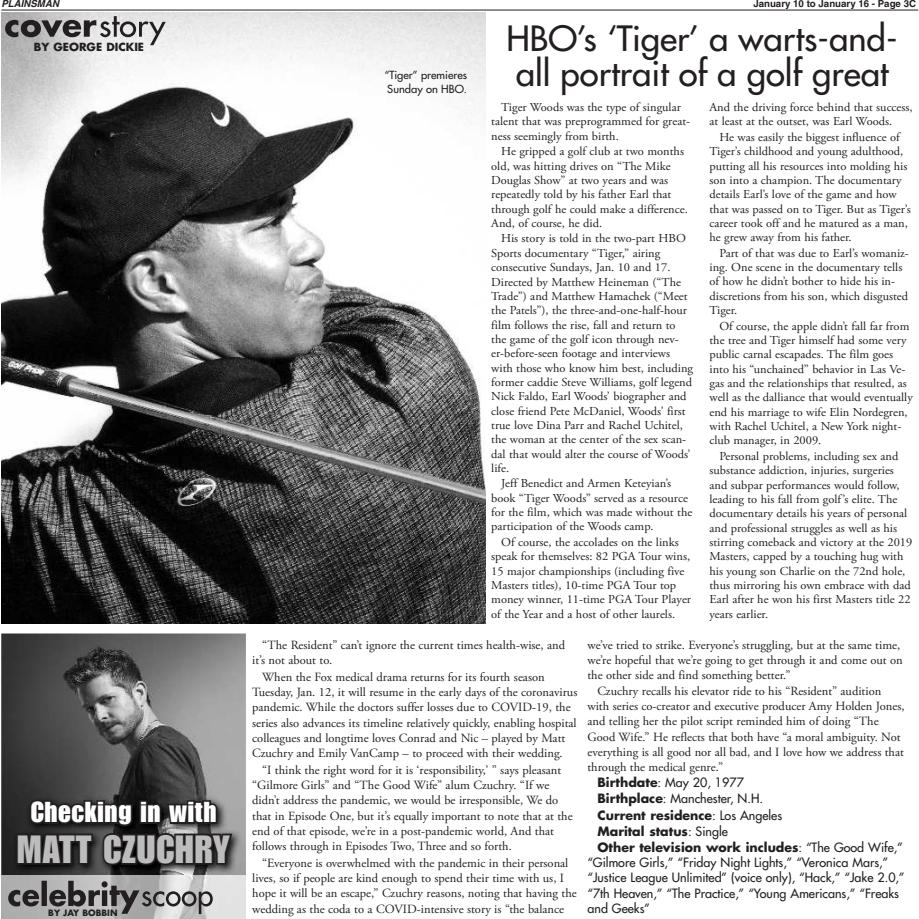
<style>
.page{position:relative;width:919px;height:919px;background:#fff}
.page>*{position:absolute;margin:0;border:0;box-sizing:border-box;transform-origin:0 0}
.t1{font:38.5px "Impact LT Std";letter-spacing:.025em;color:#bcbcbc}
.t2{font:500 33.88px/35.1px "Futura Std";color:#231f20}
.t3{font:28.25px "Impact LT Std";letter-spacing:.025em;color:#fff}
.t4{font:12.5px/15.2px "Adobe Garamond Pro";color:#231f20}
.t5{font:500 12.5px/15.1px "Futura Std";color:#231f20}
.t6{font:700 12.5px/16.2px "Futura Std";color:#231f20}
.t7{font:12.12px/14.4px "Adobe Garamond Pro";color:#231f20}
.t8{font:500 10.88px/14.5px "Futura Std";color:#231f20}
.t9{font:700 10.88px "Futura Std";color:#231f20}
.t10{font:700 9.75px "Helvetica";color:#231f20}
.t11{font:italic 700 9.75px "Helvetica";color:#231f20}
.t12{font:700 8.5px "Futura Std";color:#231f20}
.s1{font-weight:500}
</style>
<div class="page">
<hr style="left:1px;top:10px;width:916px;height:1px;background:#231f20">
<img style="left:1px;top:633px;width:245px;height:241px">
<img style="left:1px;top:874px;width:245px;height:44px">
<svg style="left:8px;top:880px;width:205px;height:33px;background:#919090"></svg>
<img style="left:12px;top:795px;width:229px;height:79px">
<svg style="left:14px;top:797px;width:220px;height:69px;background:#2a2828"></svg>
<img style="left:1px;top:13px;width:484px;height:610px">
<svg style="left:5px;top:16px;width:161px;height:29px;background:#a3a2a2"></svg>
<p class="t11" style="left:1px;top:-2px;width:61px">PLAINSMAN</p>
<p class="t10" style="left:753px;top:0;width:164px">January 10 to January 16 - Page 3C</p>
<p class="t9" style="left:34px;top:42px;width:112px">BY GEORGE DICKIE</p>
<h3 class="t3" style="left:31px;top:801px;width:187px">Checking in with</h3>
<h1 class="t1" style="left:17px;top:834px;width:214px">MATT CZUCHRY</h1>
<p class="t12" style="left:48px;top:908px;width:71px">BY JAY BOBBIN</p>
<p class="t8" style="left:384px;top:68px;width:84px">“Tiger” premieres<br>Sunday on HBO.</p>
<h2 class="t2" style="left:506px;top:23px;width:392px">HBO’s ‘Tiger’ a warts-and&shy;all portrait of a golf great</h2>
<p class="t7" style="left:491px;top:101px;width:200px;text-indent:10px">Tiger Woods was the type of singular talent that was preprogrammed for great&shy;ness seemingly from birth.</p>
<p class="t7" style="left:491px;top:145px;width:198px;text-indent:10px">He gripped a golf club at two months old, was hitting drives on “The Mike Douglas Show” at two years and was repeatedly told by his father Earl that through golf he could make a difference.<br>And, of course, he did.</p>
<p class="t7" style="left:491px;top:232px;width:203px;text-indent:10px">His story is told in the two-part HBO Sports documentary “Tiger,” airing consecutive Sundays, Jan. 10 and 17.<br>Directed by Matthew Heineman (“The Trade”) and Matthew Hamachek (“Meet the Patels”), the three-and-one-half-hour film follows the rise, fall and return to the game of the golf icon through nev&shy;er-before-seen footage and interviews with those who know him best, including former caddie Steve Williams, golf legend Nick Faldo, Earl Woods’ biographer and close friend Pete McDaniel, Woods’ first true love Dina Parr and Rachel Uchitel, the woman at the center of the sex scan&shy;dal that would alter the course of Woods’ life.</p>
<p class="t7" style="left:491px;top:477px;width:202px;text-indent:10px">Jeff Benedict and Armen Keteyian’s book “Tiger Woods” served as a resource for the film, which was made without the participation of the Woods camp.</p>
<p class="t7" style="left:491px;top:535px;width:201px;text-indent:10px">Of course, the accolades on the links speak for themselves: 82 PGA Tour wins, 15 major championships (including five Masters titles), 10-time PGA Tour top money winner, 11-time PGA Tour Player of the Year and a host of other laurels.</p>
<p class="t7" style="left:709px;top:101px;width:204px">And the driving force behind that success, at least at the outset, was Earl Woods.</p>
<p class="t7" style="left:709px;top:131px;width:203px;text-indent:10px">He was easily the biggest influence of Tiger’s childhood and young adulthood, putting all his resources into molding his son into a champion. The documentary details Earl’s love of the game and how that was passed on to Tiger. But as Tiger’s career took off and he matured as a man, he grew away from his father.</p>
<p class="t7" style="left:709px;top:247px;width:201px;text-indent:10px">Part of that was due to Earl’s womaniz&shy;ing. One scene in the documentary tells of how he didn’t bother to hide his in&shy;discretions from his son, which disgusted<br>Tiger.</p>
<p class="t7" style="left:709px;top:319px;width:205px;text-indent:10px">Of course, the apple didn’t fall far from the tree and Tiger himself had some very public carnal escapades. The film goes into his “unchained” behavior in Las Ve&shy;gas and the relationships that resulted, as well as the dalliance that would eventually end his marriage to wife Elin Nordegren, with Rachel Uchitel, a New York night&shy;club manager, in 2009.</p>
<p class="t7" style="left:709px;top:450px;width:204px;text-indent:10px">Personal problems, including sex and substance addiction, injuries, surgeries and subpar performances would follow, leading to his fall from golf’s elite. The documentary details his years of personal and professional struggles as well as his stirring comeback and victory at the 2019<br>Masters, capped by a touching hug with his young son Charlie on the 72nd hole, thus mirroring his own embrace with dad Earl after he won his first Masters title 22 years earlier.</p>
<p class="t4" style="left:252px;top:638px;width:314px;text-indent:10px">“The Resident” can’t ignore the current times health-wise, and it’s not about to.</p>
<p class="t4" style="left:252px;top:670px;width:326px;text-indent:10px">When the Fox medical drama returns for its fourth season Tuesday, Jan. 12, it will resume in the early days of the coronavirus pandemic. While the doctors suffer losses due to COVID-19, the series also advances its timeline relatively quickly, enabling hospital colleagues and longtime loves Conrad and Nic – played by Matt Czuchry and Emily VanCamp – to proceed with their wedding.</p>
<p class="t4" style="left:252px;top:763px;width:322px;text-indent:10px">“I think the right word for it is ‘responsibility,’ ” says pleasant “Gilmore Girls” and “The Good Wife” alum Czuchry. “If we didn’t address the pandemic, we would be irresponsible, We do that in Episode One, but it’s equally important to note that at the end of that episode, we’re in a post-pandemic world, And that follows through in Episodes Two, Three and so forth.</p>
<p class="t4" style="left:252px;top:855px;width:326px;text-indent:10px">“Everyone is overwhelmed with the pandemic in their personal lives, so if people are kind enough to spend their time with us, I hope it will be an escape,” Czuchry reasons, noting that having the wedding as the coda to a COVID-intensive story is “the balance</p>
<p class="t4" style="left:587px;top:638px;width:317px">we’ve tried to strike. Everyone’s struggling, but at the same time, we’re hopeful that we’re going to get through it and come out on the other side and find something better.”</p>
<p class="t4" style="left:587px;top:684px;width:318px;text-indent:10px">Czuchry recalls his elevator ride to his “Resident” audition with series co-creator and executive producer Amy Holden Jones, and telling her the pilot script reminded him of doing “The Good Wife.” He reflects that both have “a moral ambiguity. Not everything is all good nor all bad, and I love how we address that through the medical genre.”</p>
<p class="t6" style="left:597px;top:774px;width:307px">Birthdate<span class="s1">: May 20, 1977<br></span>Birthplace<span class="s1">: Manchester, N.H.<br></span>Current residence<span class="s1">: Los Angeles<br></span>Marital status<span class="s1">: Single<br></span>Other television work includes<span class="s1">: “The Good Wife,”</span></p>
<p class="t5" style="left:587px;top:855px;width:318px">“Gilmore Girls,” “Friday Night Lights,” “Veronica Mars,” “Justice League Unlimited” (voice only), “Hack,” “Jake 2.0,” “7th Heaven,” “The Practice,” “Young Americans,” “Freaks and Geeks”</p>
</div>
